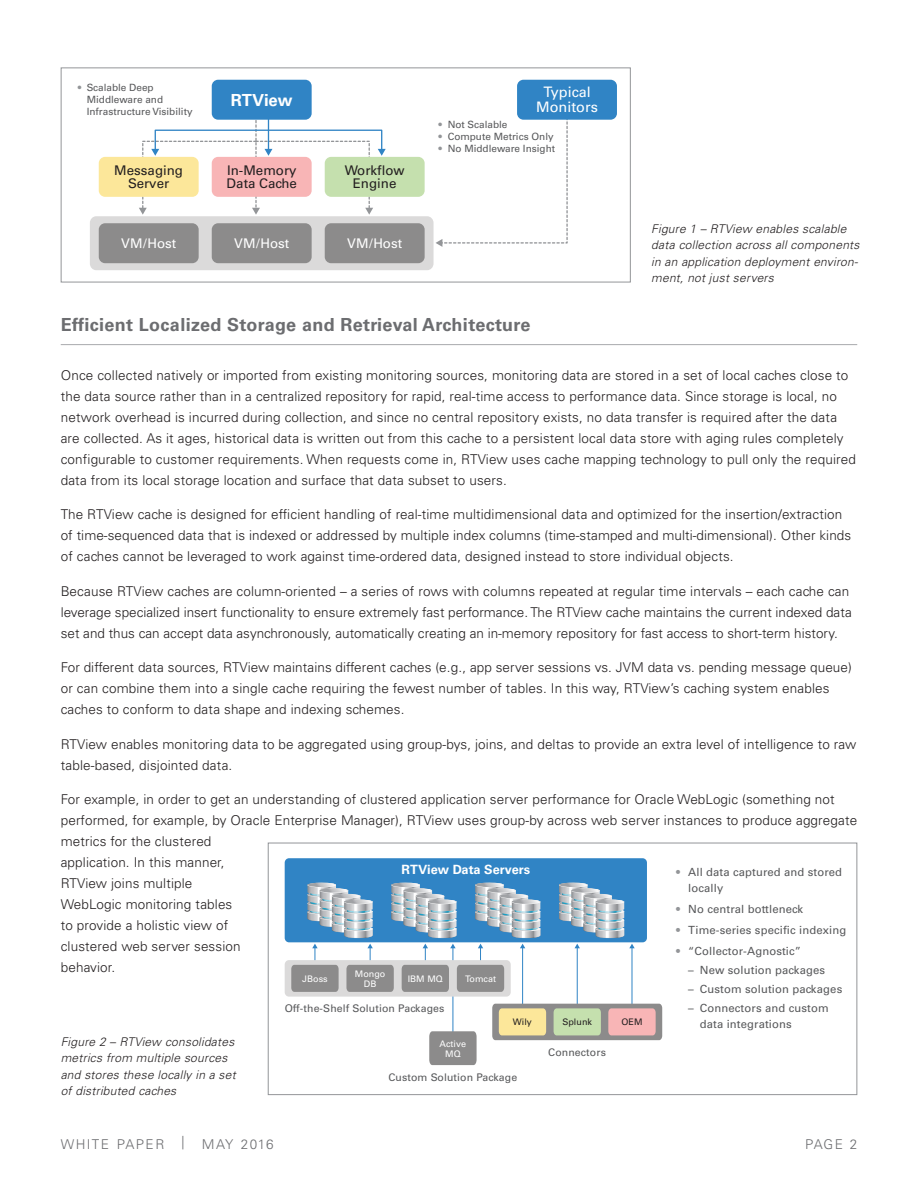
<style>
.page{position:relative;width:918px;height:1188px;background:#fff}
.page>*{position:absolute;margin:0;border:0;box-sizing:border-box;transform-origin:0 0}
.gray_subheads{font:700 18px "Univers";letter-spacing:.02em;color:#6c6d70}
.t1{font:700 16.65px "Univers";color:#fff}
.t2{font:14.4px/15.6px "Univers";color:#fff;text-align:center}
.text{font:300 13.5px/21px "Univers";letter-spacing:.01em;color:#231f20}
.head_all_cap{font:300 13.5px "Univers";letter-spacing:.11em;color:#6c6d70}
.t3{font:13.35px/13.4px "Univers";color:#231f20;text-align:center}
.t4{font:13.35px "Univers";color:#fff}
.t5{font:700 12.75px "Univers";color:#fff}
.captions{font:italic 300 12px/16.5px "Univers";letter-spacing:.02em;color:#231f20}
.t6{font:11.25px/16.5px "Univers";letter-spacing:.01em;color:#57585a}
.t7{font:10.5px "Univers";letter-spacing:.01em;color:#57585a}
.t8{font:10.05px/12.1px "Univers";color:#57585a}
.t9{font:9px/9.8px "Univers";color:#fff;text-align:center}
.t10{font:9px "Univers";color:#231f20}
.s1{color:#939598}
</style>
<div class="page">
<hr style="left:61px;top:344px;width:796px;height:1px;background:#a8a9ad">
<div style="left:90px;top:216px;width:344px;height:54px;background:#dbdada;border-radius:7px"></div>
<svg style="left:436px;top:120px;width:132px;height:127px"></svg>
<div style="left:517px;top:80px;width:100px;height:40px;background:#3084c5;border-radius:6px"></div>
<div style="left:212px;top:80px;width:100px;height:40px;background:#3084c5;border-radius:6px"></div>
<div style="left:325px;top:157px;width:100px;height:40px;background:#c5e0ae;border-radius:6px"></div>
<div style="left:99px;top:157px;width:100px;height:40px;background:#fce79a;border-radius:6px"></div>
<div style="left:99px;top:223px;width:100px;height:40px;background:#8c8b8b;border-radius:6px"></div>
<div style="left:212px;top:223px;width:100px;height:40px;background:#8c8b8b;border-radius:6px"></div>
<div style="left:325px;top:223px;width:100px;height:40px;background:#8c8b8b;border-radius:6px"></div>
<svg style="left:139px;top:112px;width:247px;height:103px"></svg>
<div style="left:285px;top:858px;width:362px;height:84px;background:#3084c5;border-radius:4px"></div>
<svg style="left:308px;top:883px;width:65px;height:55px"></svg>
<svg style="left:391px;top:883px;width:66px;height:55px"></svg>
<svg style="left:475px;top:883px;width:65px;height:55px"></svg>
<svg style="left:559px;top:883px;width:65px;height:55px"></svg>
<hr style="left:522px;top:948px;width:1px;height:67px;background:#3084c5">
<svg style="left:520px;top:944px;width:5px;height:4px"></svg>
<hr style="left:577px;top:948px;width:1px;height:67px;background:#3084c5">
<svg style="left:575px;top:944px;width:5px;height:4px"></svg>
<hr style="left:632px;top:948px;width:1px;height:67px;background:#3084c5">
<svg style="left:629px;top:944px;width:6px;height:4px"></svg>
<hr style="left:452px;top:948px;width:1px;height:96px;background:#3084c5">
<svg style="left:429px;top:1031px;width:48px;height:34px;background:#8f8e8e"></svg>
<div style="left:285px;top:960px;width:226px;height:37px;background:#dbdada;border-radius:4px"></div>
<svg style="left:291px;top:944px;width:48px;height:48px"></svg>
<svg style="left:346px;top:944px;width:48px;height:48px"></svg>
<svg style="left:402px;top:944px;width:102px;height:48px"></svg>
<svg style="left:492px;top:1004px;width:170px;height:36px;background:#c5b89e"></svg>
<div style="left:268px;top:843px;width:589px;height:252px;border:1px solid #939598"></div>
<p class="t8" style="left:87px;top:81px;width:107px;text-indent:-9px"><span class="s1">•</span> Scalable Deep<br>Middleware and<br>Infrastructure Visibility</p>
<p class="t3" style="left:114px;top:163px;width:70px">Messaging<br>Server</p>
<p class="t1" style="left:231px;top:90px;width:63px">RTView</p>
<p class="t3" style="left:227px;top:163px;width:72px;text-align:left">In-Memory<br>Data Cache</p>
<p class="t3" style="left:345px;top:163px;width:61px">Workflow<br>Engine</p>
<p class="t4" style="left:121px;top:235px;width:57px">VM/Host</p>
<p class="t4" style="left:234px;top:235px;width:57px">VM/Host</p>
<p class="t4" style="left:347px;top:235px;width:57px">VM/Host</p>
<p class="t2" style="left:536px;top:84px;width:64px">Typical<br>Monitors</p>
<p class="t8" style="left:439px;top:118px;width:70px"><span class="s1">•</span> Not Scalable</p>
<p class="t8" style="left:439px;top:130px;width:117px"><span class="s1">•</span> Compute Metrics Only</p>
<p class="t8" style="left:439px;top:142px;width:118px"><span class="s1">•</span> No Middleware Insight</p>
<p class="captions" style="left:651px;top:220px;width:210px">Figure 1 – RTView enables scalable data collection across all components in an application deployment environ&shy;ment, not just servers</p>
<p class="gray_subheads" style="left:61px;top:314px;width:471px">Efficient Localized Storage and Retrieval Architecture</p>
<p class="text" style="left:61px;top:364px;width:797px">Once collected natively or imported from existing monitoring sources, monitoring data are stored in a set of local caches close to the data source rather than in a centralized repository for rapid, real-time access to performance data. Since storage is local, no network overhead is incurred during collection, and since no central repository exists, no data transfer is required after the data are collected. As it ages, historical data is written out from this cache to a persistent local data store with aging rules completely configurable to customer requirements. When requests come in, RTView uses cache mapping technology to pull only the required data from its local storage location and surface that data subset to users.</p>
<p class="text" style="left:61px;top:504px;width:792px">The RTView cache is designed for efficient handling of real-time multidimensional data and optimized for the insertion/extraction of time-sequenced data that is indexed or addressed by multiple index columns (time-stamped and multi-dimensional). Other kinds of caches cannot be leveraged to work against time-ordered data, designed instead to store individual objects.</p>
<p class="text" style="left:61px;top:580px;width:793px">Because RTView caches are column-oriented – a series of rows with columns repeated at regular time intervals – each cache can leverage specialized insert functionality to ensure extremely fast performance. The RTView cache maintains the current indexed data set and thus can accept data asynchronously, automatically creating an in-memory repository for fast access to short-term history.</p>
<p class="text" style="left:61px;top:657px;width:793px">For different data sources, RTView maintains different caches (e.g., app server sessions vs. JVM data vs. pending message queue) or can combine them into a single cache requiring the fewest number of tables. In this way, RTView’s caching system enables caches to conform to data shape and indexing schemes.</p>
<p class="text" style="left:61px;top:733px;width:797px">RTView enables monitoring data to be aggregated using group-bys, joins, and deltas to provide an extra level of intelligence to raw table-based, disjointed data.</p>
<p class="text" style="left:61px;top:789px;width:798px">For example, in order to get an understanding of clustered application server performance for Oracle WebLogic (something not performed, for example, by Oracle Enterprise Manager), RTView uses group-by across web server instances to produce aggregate</p>
<p class="text" style="left:61px;top:831px;width:181px">metrics for the clustered application. In this manner,<br>RTView joins multiple<br>WebLogic monitoring tables to provide a holistic view of clustered web server session behavior.</p>
<p class="t5" style="left:402px;top:862px;width:130px">RTView Data Servers</p>
<p class="t6" style="left:688px;top:863px;width:155px;text-indent:-12px"><span class="s1">•</span> All data captured and stored locally</p>
<p class="t6" style="left:676px;top:901px;width:128px"><span class="s1">•</span> No central bottleneck</p>
<p class="t6" style="left:676px;top:922px;width:172px"><span class="s1">•</span> Time-series specific indexing</p>
<p class="t6" style="left:676px;top:943px;width:127px"><span class="s1">•</span> “Collector-Agnostic”</p>
<p class="t6" style="left:688px;top:962px;width:138px">– New solution packages</p>
<p class="t6" style="left:688px;top:981px;width:156px">– Custom solution packages</p>
<p class="t6" style="left:700px;top:999px;width:130px;text-indent:-12px">– Connectors and custom data integrations</p>
<p class="t9" style="left:302px;top:974px;width:27px">JBoss</p>
<p class="t9" style="left:355px;top:969px;width:32px">Mongo<br>DB</p>
<p class="t9" style="left:408px;top:974px;width:37px">IBM MQ</p>
<p class="t9" style="left:465px;top:974px;width:33px">Tomcat</p>
<p class="t7" style="left:285px;top:1002px;width:161px">Off-the-Shelf Solution Packages</p>
<p class="t10" style="left:513px;top:1017px;width:21px">Wily</p>
<p class="t10" style="left:562px;top:1017px;width:31px">Splunk</p>
<p class="t10" style="left:621px;top:1017px;width:23px">OEM</p>
<p class="t7" style="left:548px;top:1046px;width:59px">Connectors</p>
<p class="captions" style="left:61px;top:1033px;width:177px">Figure 2 – RTView consolidates metrics from multiple sources and stores these locally in a set of distributed caches</p>
<p class="t9" style="left:440px;top:1039px;width:28px">Active<br>MQ</p>
<p class="t7" style="left:388px;top:1071px;width:130px">Custom Solution Package</p>
<p class="head_all_cap" style="left:61px;top:1136px;width:105px">WHITE PAPER</p>
<p class="head_all_cap" style="left:182px;top:1133px;width:4px">|</p>
<p class="head_all_cap" style="left:202px;top:1136px;width:73px">MAY 2016</p>
<p class="head_all_cap" style="left:805px;top:1136px;width:54px">PAGE 2</p>
</div>
